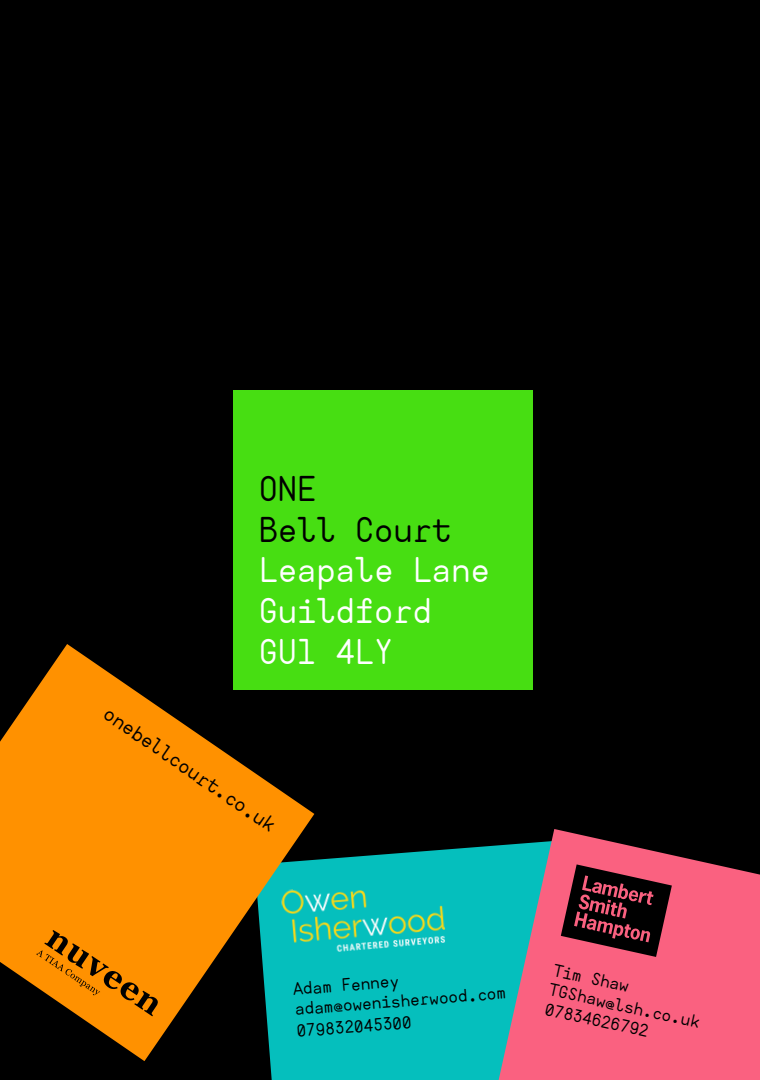
<style>
.page{position:relative;width:760px;height:1080px;background:#000}
.page>*{position:absolute;margin:0;border:0;box-sizing:border-box;transform-origin:0 0}
.t1{font:34px/40.8px "AHAMONO";color:#fff}
.t2{font:34px/40.8px "AHAMONO";color:#000}
.t3{font:20px "AHAMONO";color:#000}
.t4{font:17px/19.9px "AHAMONO";color:#000}
</style>
<div class="page">
<div style="left:270px;top:845px;width:229px;height:235px;background:#05bfbd"></div>
<svg style="left:499px;top:829px;width:261px;height:251px;background:#c6617a"></svg>
<div style="left:233px;top:390px;width:300px;height:300px;background:#47de12"></div>
<svg style="left:0;top:644px;width:314px;height:417px;fill:#ff9100"></svg>
<svg style="left:561px;top:864px;width:111px;height:93px"></svg>
<svg style="left:36px;top:930px;width:122px;height:86px;background:#d27700"></svg>
<img style="left:278px;top:876px;width:172px;height:82px">
<h1 class="t2" style="left:259px;top:466px;width:194px">ONE<br>Bell Court</h1>
<h1 class="t1" style="left:259px;top:548px;width:232px">Leapale Lane<br>Guildford<br>GU1 4LY</h1>
<p class="t3" style="left:115px;top:697px;width:205px;rotate:34deg">onebellcourt.co.uk</p>
<p class="t4" style="left:293px;top:978px;width:213px;line-height:19.6px;rotate:-4deg">Adam Fenney adam@owenisherwood.com</p>
<p class="t4" style="left:296px;top:1020px;width:117px;rotate:-4deg">079832045300</p>
<p class="t4" style="left:556px;top:959px;width:156px;rotate:13deg">Tim Shaw<br>TGShaw@lsh.co.uk<br>07834626792</p>
</div>
